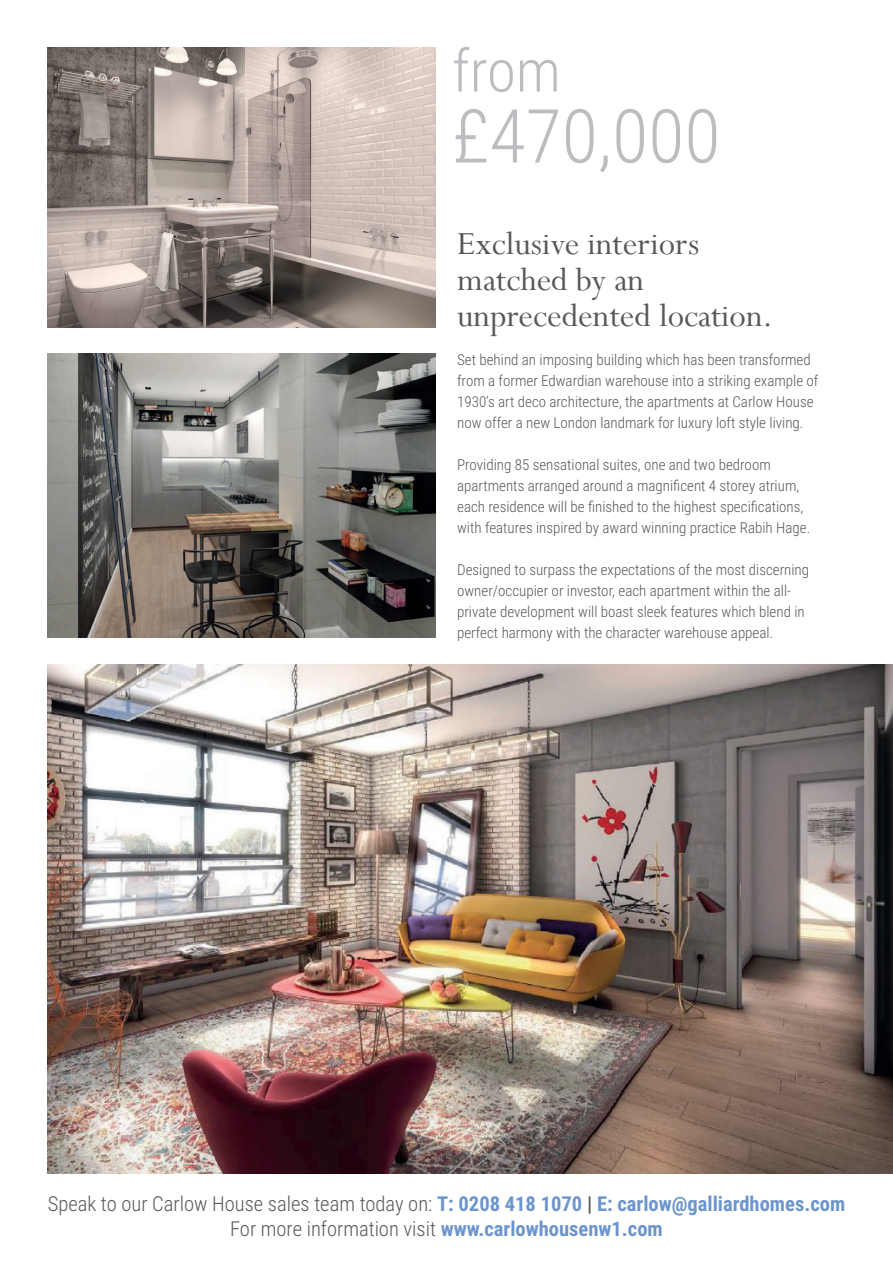
<style>
.page{position:relative;width:893px;height:1263px;background:#fff}
.page>*{position:absolute;margin:0;border:0;box-sizing:border-box;transform-origin:0 0}
.t1{font:300 74.4px "Roboto Condensed";color:#bcbdc0}
.t2{font:300 58.8px "Roboto Condensed";color:#bcbdc0}
.t3{font:36px/36px "Perpetua";color:#57585a}
.t4{font:300 20.55px/25px "Roboto Condensed";color:#57585a;text-align:center}
.t5{font:300 15px/21px "Roboto Condensed";color:#57585a}
.s1{font-weight:700;color:#6d95cd}
.s2{font-weight:700}
</style>
<div class="page">
<img style="left:47px;top:354px;width:389px;height:284px">
<img style="left:47px;top:47px;width:389px;height:280px">
<img style="left:47px;top:664px;width:846px;height:509px">
<h2 class="t2" style="left:452px;top:29px;width:110px">from</h2>
<h1 class="t1" style="left:452px;top:84px;width:270px">£470,000</h1>
<h3 class="t3" style="left:457px;top:225px;width:317px">Exclusive interiors matched by an unprecedented location.</h3>
<p class="t5" style="left:457px;top:348px;width:363px">Set behind an imposing building which has been transformed from a former Edwardian warehouse into a striking example of 1930’s art deco architecture, the apartments at Carlow House now offer a new London landmark for luxury loft style living.</p>
<p class="t5" style="left:457px;top:453px;width:355px">Providing 85 sensational suites, one and two bedroom apartments arranged around a magnificent 4 storey atrium, each residence will be finished to the highest specifications, with features inspired by award winning practice Rabih Hage.</p>
<p class="t5" style="left:457px;top:558px;width:353px">Designed to surpass the expectations of the most discerning owner/occupier or investor, each apartment within the all&shy;private development will boast sleek features which blend in perfect harmony with the character warehouse appeal.</p>
<h3 class="t4" style="left:48px;top:1190px;width:799px">Speak to our Carlow House sales team today on: <span class="s1">T: 0208 418 1070</span> <span class="s2">|</span> <span class="s1">E: carlow@galliardhomes.com<br></span>For more information visit <span class="s1">www.carlowhousenw1.com</span></h3>
</div>
